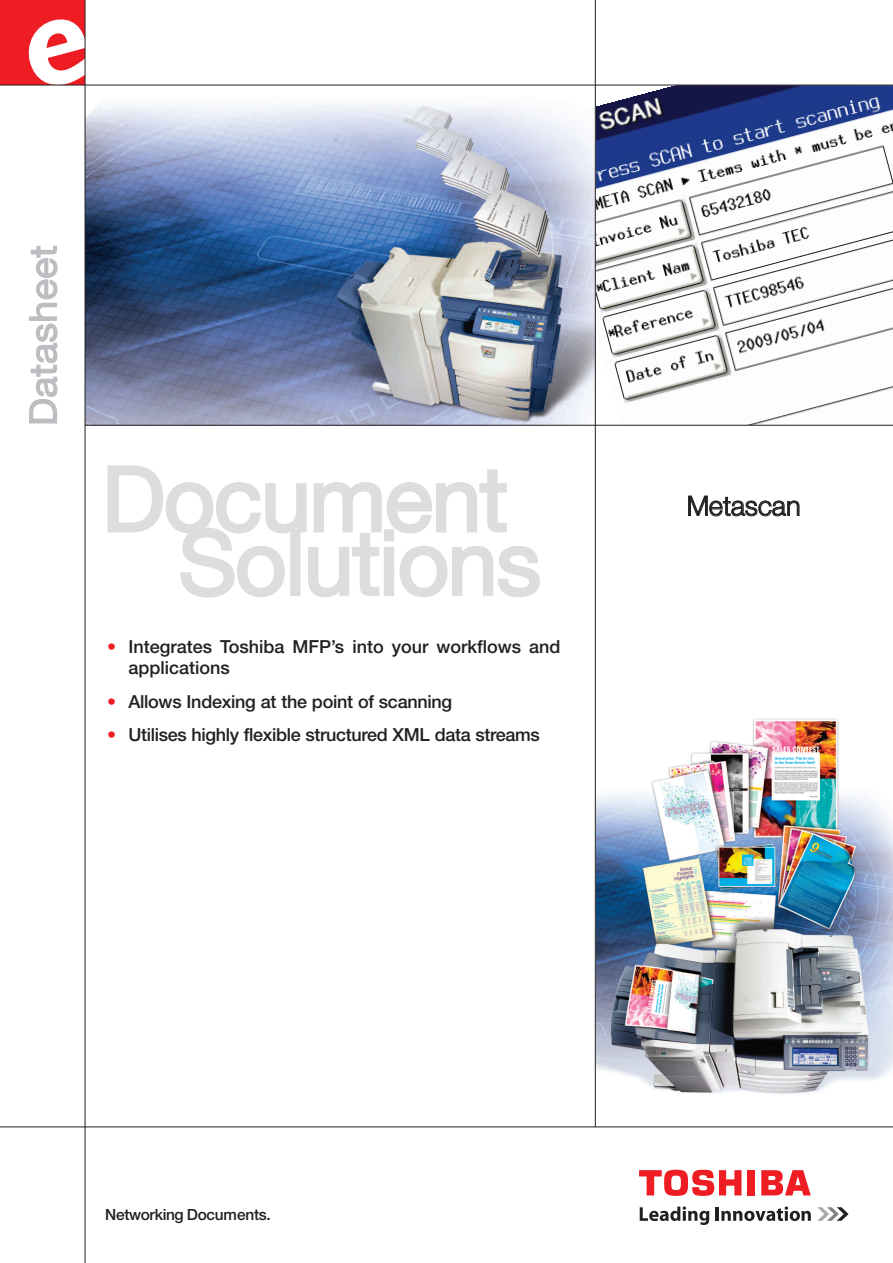
<style>
.page{position:relative;width:893px;height:1263px;background:#fff}
.page>*{position:absolute;margin:0;border:0;box-sizing:border-box;transform-origin:0 0}
.t1{font:90px/63.8px "Helvetica Neue";letter-spacing:-.015em;color:#dcdddf}
.t2{font:37.5px "Helvetica Neue";color:#bcbdc0;scale:1.06 1}
.t3{font:300 27px "Helvetica Neue";letter-spacing:-.005em;color:#231f20}
.t4{font:500 18px/21px "Helvetica Neue";letter-spacing:-.015em;color:#231f20}
.t5{font:500 15.45px "Helvetica Neue";letter-spacing:-.02em;color:#231f20}
.s1{color:#ee1d23}
</style>
<div class="page">
<img style="left:596px;top:718px;width:297px;height:376px">
<img style="left:596px;top:86px;width:297px;height:338px">
<img style="left:86px;top:86px;width:509px;height:339px">
<svg style="left:817px;top:1207px;width:32px;height:14px"></svg>
<svg style="left:640px;top:1206px;width:69px;height:19px"></svg>
<hr style="left:716px;top:1207px;width:3px;height:14px;background:#231f20">
<svg style="left:721px;top:1206px;width:90px;height:15px"></svg>
<div style="left:748px;top:1170px;width:7px;height:25px;background:#ee1d23"></div>
<svg style="left:761px;top:1170px;width:50px;height:25px"></svg>
<svg style="left:639px;top:1170px;width:102px;height:26px"></svg>
<hr style="left:0;top:1126px;width:893px;height:1px;background:#231f20">
<div style="left:0;top:0;width:85px;height:85px;background:#ee1d23"></div>
<hr style="left:85px;top:425px;width:808px;height:1px;background:#231f20">
<svg style="left:25px;top:16px;width:60px;height:69px"></svg>
<hr style="left:0;top:85px;width:893px;height:1px;background:#231f20">
<hr style="left:85px;top:0;width:1px;height:1263px;background:#231f20">
<hr style="left:595px;top:0;width:1px;height:1127px;background:#231f20">
<h2 class="t2" style="left:30px;top:426px;width:172px;rotate:-90deg">Datasheet</h2>
<h1 class="t1" style="left:178px;top:476px;width:364px;text-indent:-76px">Document<br>Solutions</h1>
<p class="t4" style="left:128px;top:638px;width:433px;text-indent:-21px"><span class="s1">•</span> Integrates Toshiba MFP’s into your workflows and applications</p>
<p class="t4" style="left:107px;top:692px;width:346px"><span class="s1">•</span> Allows Indexing at the point of scanning</p>
<p class="t4" style="left:107px;top:726px;width:434px"><span class="s1">•</span> Utilises highly flexible structured XML data streams</p>
<h3 class="t3" style="left:687px;top:496px;width:115px">Metascan</h3>
<p class="t5" style="left:105px;top:1209px;width:167px">Networking Documents.</p>
</div>
